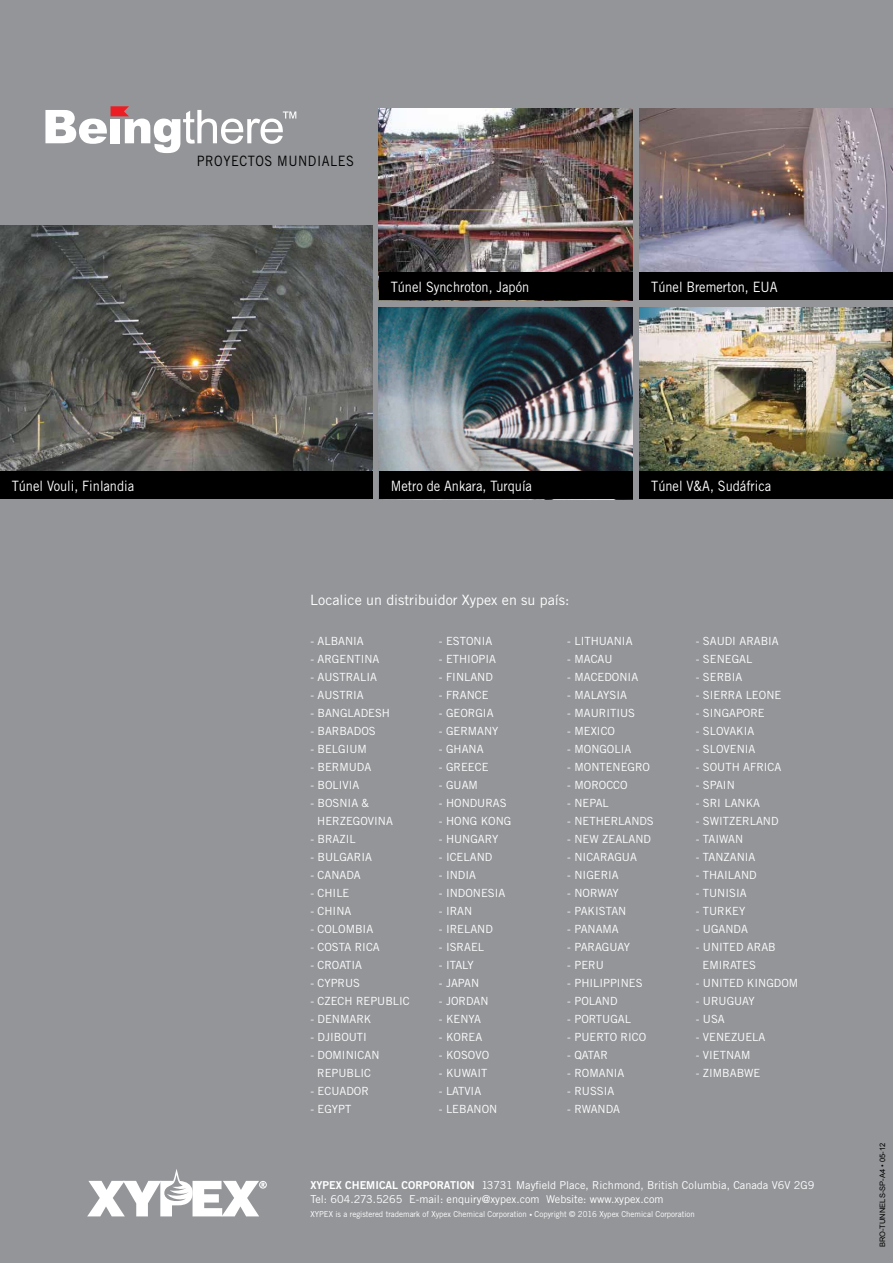
<style>
.page{position:relative;width:893px;height:1263px;background:#939598}
.page>*{position:absolute;margin:0;border:0;box-sizing:border-box;transform-origin:0 0}
.t1{font:14.25px "Trade Gothic";color:#fff;scale:.9 1}
.t2{font:14.25px "Trade Gothic";color:#fff}
.t3{font:14.25px "Trade Gothic";letter-spacing:.04em;color:#000;scale:.9 1}
.t4{font:11.25px/18px "Trade Gothic";color:#fff}
.t5{font:10.8px/14.2px "Trade Gothic";color:#fff}
.t6{font:8.25px "Trade Gothic";color:#fff;scale:.95 1}
.t7{font:7.5px "Arial";color:#000}
.s1{font-family:"Trade Gothic Bold Two"}
.s2{font-size:6px}
</style>
<div class="page">
<img style="left:1px;top:226px;width:372px;height:245px">
<img style="left:639px;top:307px;width:254px;height:164px">
<div style="left:639px;top:471px;width:254px;height:28px;background:#000"></div>
<img style="left:379px;top:307px;width:253px;height:164px">
<div style="left:379px;top:471px;width:253px;height:28px;background:#000"></div>
<img style="left:639px;top:108px;width:254px;height:164px">
<div style="left:639px;top:272px;width:254px;height:28px;background:#000"></div>
<img style="left:379px;top:108px;width:253px;height:165px">
<div style="left:379px;top:273px;width:253px;height:27px;background:#000"></div>
<svg style="left:87px;top:1169px;width:180px;height:47px"></svg>
<svg style="left:45px;top:106px;width:251px;height:47px"></svg>
<div style="left:0;top:471px;width:373px;height:28px;background:#000"></div>
<svg style="left:0;top:225px;width:1px;height:246px"></svg>
<p class="t3" style="left:197px;top:152px;width:176px">PROYECTOS MUNDIALES</p>
<p class="t1" style="left:391px;top:278px;width:155px">Túnel Synchroton, Japón</p>
<p class="t1" style="left:651px;top:278px;width:142px">Túnel Bremerton, EUA</p>
<p class="t1" style="left:12px;top:477px;width:138px">Túnel Vouli, Finlandia</p>
<p class="t1" style="left:391px;top:477px;width:159px">Metro de Ankara, Turquía</p>
<p class="t1" style="left:651px;top:477px;width:135px">Túnel V&amp;A, Sudáfrica</p>
<p class="t2" style="left:310px;top:591px;width:261px">Localice un distribuidor Xypex en su país:</p>
<p class="t4" style="left:310px;top:632px;width:55px">- ALBANIA</p>
<p class="t4" style="left:310px;top:650px;width:71px">- ARGENTINA</p>
<p class="t4" style="left:310px;top:668px;width:68px">- AUSTRALIA</p>
<p class="t4" style="left:310px;top:686px;width:55px">- AUSTRIA</p>
<p class="t4" style="left:310px;top:704px;width:81px">- BANGLADESH</p>
<p class="t4" style="left:310px;top:722px;width:67px">- BARBADOS</p>
<p class="t4" style="left:310px;top:740px;width:58px">- BELGIUM</p>
<p class="t4" style="left:310px;top:758px;width:62px">- BERMUDA</p>
<p class="t4" style="left:310px;top:776px;width:51px">- BOLIVIA</p>
<p class="t4" style="left:317px;top:794px;width:77px;text-indent:-7px">- BOSNIA &amp;<br>HERZEGOVINA</p>
<p class="t4" style="left:310px;top:830px;width:47px">- BRAZIL</p>
<p class="t4" style="left:310px;top:848px;width:63px">- BULGARIA</p>
<p class="t4" style="left:310px;top:866px;width:52px">- CANADA</p>
<p class="t4" style="left:310px;top:884px;width:41px">- CHILE</p>
<p class="t4" style="left:310px;top:902px;width:42px">- CHINA</p>
<p class="t4" style="left:310px;top:920px;width:64px">- COLOMBIA</p>
<p class="t4" style="left:310px;top:938px;width:71px">- COSTA RICA</p>
<p class="t4" style="left:310px;top:956px;width:53px">- CROATIA</p>
<p class="t4" style="left:310px;top:974px;width:51px">- CYPRUS</p>
<p class="t4" style="left:310px;top:992px;width:101px">- CZECH REPUBLIC</p>
<p class="t4" style="left:310px;top:1010px;width:62px">- DENMARK</p>
<p class="t4" style="left:310px;top:1028px;width:58px">- DJIBOUTI</p>
<p class="t4" style="left:310px;top:1046px;width:71px;text-align:center">- DOMINICAN<br>REPUBLIC</p>
<p class="t4" style="left:310px;top:1082px;width:60px">- ECUADOR</p>
<p class="t4" style="left:310px;top:1100px;width:42px">- EGYPT</p>
<p class="t4" style="left:439px;top:632px;width:55px">- ESTONIA</p>
<p class="t4" style="left:439px;top:650px;width:59px">- ETHIOPIA</p>
<p class="t4" style="left:439px;top:668px;width:56px">- FINLAND</p>
<p class="t4" style="left:439px;top:686px;width:51px">- FRANCE</p>
<p class="t4" style="left:439px;top:704px;width:56px">- GEORGIA</p>
<p class="t4" style="left:439px;top:722px;width:61px">- GERMANY</p>
<p class="t4" style="left:439px;top:740px;width:46px">- GHANA</p>
<p class="t4" style="left:439px;top:758px;width:51px">- GREECE</p>
<p class="t4" style="left:439px;top:776px;width:41px">- GUAM</p>
<p class="t4" style="left:439px;top:794px;width:69px">- HONDURAS</p>
<p class="t4" style="left:439px;top:812px;width:74px">- HONG KONG</p>
<p class="t4" style="left:439px;top:830px;width:61px">- HUNGARY</p>
<p class="t4" style="left:439px;top:848px;width:55px">- ICELAND</p>
<p class="t4" style="left:439px;top:866px;width:39px">- INDIA</p>
<p class="t4" style="left:439px;top:884px;width:68px">- INDONESIA</p>
<p class="t4" style="left:439px;top:902px;width:35px">- IRAN</p>
<p class="t4" style="left:439px;top:920px;width:56px">- IRELAND</p>
<p class="t4" style="left:439px;top:938px;width:47px">- ISRAEL</p>
<p class="t4" style="left:439px;top:956px;width:36px">- ITALY</p>
<p class="t4" style="left:439px;top:974px;width:42px">- JAPAN</p>
<p class="t4" style="left:439px;top:992px;width:51px">- JORDAN</p>
<p class="t4" style="left:439px;top:1010px;width:44px">- KENYA</p>
<p class="t4" style="left:439px;top:1028px;width:45px">- KOREA</p>
<p class="t4" style="left:439px;top:1046px;width:52px">- KOSOVO</p>
<p class="t4" style="left:439px;top:1064px;width:50px">- KUWAIT</p>
<p class="t4" style="left:439px;top:1082px;width:44px">- LATVIA</p>
<p class="t4" style="left:439px;top:1100px;width:60px">- LEBANON</p>
<p class="t4" style="left:567px;top:632px;width:67px">- LITHUANIA</p>
<p class="t4" style="left:567px;top:650px;width:47px">- MACAU</p>
<p class="t4" style="left:567px;top:668px;width:72px">- MACEDONIA</p>
<p class="t4" style="left:567px;top:686px;width:61px">- MALAYSIA</p>
<p class="t4" style="left:567px;top:704px;width:69px">- MAURITIUS</p>
<p class="t4" style="left:567px;top:722px;width:49px">- MEXICO</p>
<p class="t4" style="left:567px;top:740px;width:66px">- MONGOLIA</p>
<p class="t4" style="left:567px;top:758px;width:84px">- MONTENEGRO</p>
<p class="t4" style="left:567px;top:776px;width:62px">- MOROCCO</p>
<p class="t4" style="left:567px;top:794px;width:43px">- NEPAL</p>
<p class="t4" style="left:567px;top:812px;width:88px">- NETHERLANDS</p>
<p class="t4" style="left:567px;top:830px;width:85px">- NEW ZEALAND</p>
<p class="t4" style="left:567px;top:848px;width:71px">- NICARAGUA</p>
<p class="t4" style="left:567px;top:866px;width:53px">- NIGERIA</p>
<p class="t4" style="left:567px;top:884px;width:53px">- NORWAY</p>
<p class="t4" style="left:567px;top:902px;width:61px">- PAKISTAN</p>
<p class="t4" style="left:567px;top:920px;width:53px">- PANAMA</p>
<p class="t4" style="left:567px;top:938px;width:64px">- PARAGUAY</p>
<p class="t4" style="left:567px;top:956px;width:38px">- PERU</p>
<p class="t4" style="left:567px;top:974px;width:77px">- PHILIPPINES</p>
<p class="t4" style="left:567px;top:992px;width:52px">- POLAND</p>
<p class="t4" style="left:567px;top:1010px;width:65px">- PORTUGAL</p>
<p class="t4" style="left:567px;top:1028px;width:80px">- PUERTO RICO</p>
<p class="t4" style="left:567px;top:1046px;width:42px">- QATAR</p>
<p class="t4" style="left:567px;top:1064px;width:59px">- ROMANIA</p>
<p class="t4" style="left:567px;top:1082px;width:49px">- RUSSIA</p>
<p class="t4" style="left:567px;top:1100px;width:54px">- RWANDA</p>
<p class="t4" style="left:696px;top:632px;width:85px">- SAUDI ARABIA</p>
<p class="t4" style="left:696px;top:650px;width:58px">- SENEGAL</p>
<p class="t4" style="left:696px;top:668px;width:48px">- SERBIA</p>
<p class="t4" style="left:696px;top:686px;width:87px">- SIERRA LEONE</p>
<p class="t4" style="left:696px;top:704px;width:71px">- SINGAPORE</p>
<p class="t4" style="left:696px;top:722px;width:60px">- SLOVAKIA</p>
<p class="t4" style="left:696px;top:740px;width:61px">- SLOVENIA</p>
<p class="t4" style="left:696px;top:758px;width:87px">- SOUTH AFRICA</p>
<p class="t4" style="left:696px;top:776px;width:41px">- SPAIN</p>
<p class="t4" style="left:696px;top:794px;width:66px">- SRI LANKA</p>
<p class="t4" style="left:696px;top:812px;width:84px">- SWITZERLAND</p>
<p class="t4" style="left:696px;top:830px;width:49px">- TAIWAN</p>
<p class="t4" style="left:696px;top:848px;width:61px">- TANZANIA</p>
<p class="t4" style="left:696px;top:866px;width:62px">- THAILAND</p>
<p class="t4" style="left:696px;top:884px;width:52px">- TUNISIA</p>
<p class="t4" style="left:696px;top:902px;width:51px">- TURKEY</p>
<p class="t4" style="left:696px;top:920px;width:54px">- UGANDA</p>
<p class="t4" style="left:703px;top:938px;width:75px;text-indent:-7px">- UNITED ARAB<br>EMIRATES</p>
<p class="t4" style="left:696px;top:974px;width:104px">- UNITED KINGDOM</p>
<p class="t4" style="left:696px;top:992px;width:61px">- URUGUAY</p>
<p class="t4" style="left:696px;top:1010px;width:31px">- USA</p>
<p class="t4" style="left:696px;top:1028px;width:71px">- VENEZUELA</p>
<p class="t4" style="left:696px;top:1046px;width:56px">- VIETNAM</p>
<p class="t4" style="left:696px;top:1064px;width:66px">- ZIMBABWE</p>
<p class="t5" style="left:310px;top:1178px;width:505px"><span class="s1">XYPEX CHEMICAL CORPORATION</span> 13731 Mayfield Place, Richmond, British Columbia, Canada V6V 2G9<br>Tel: 604.273.5265 E-mail: enquiry@xypex.com Website: www.xypex.com</p>
<p class="t6" style="left:310px;top:1209px;width:406px">XYPEX is a registered trademark of Xypex Chemical Corporation <span class="s2">•</span> Copyright © 2016 Xypex Chemical Corporation</p>
<p class="t7" style="left:878px;top:1247px;width:106px;rotate:-90deg">BRO-TUNNELS-SP-A4 • 05-12</p>
</div>
